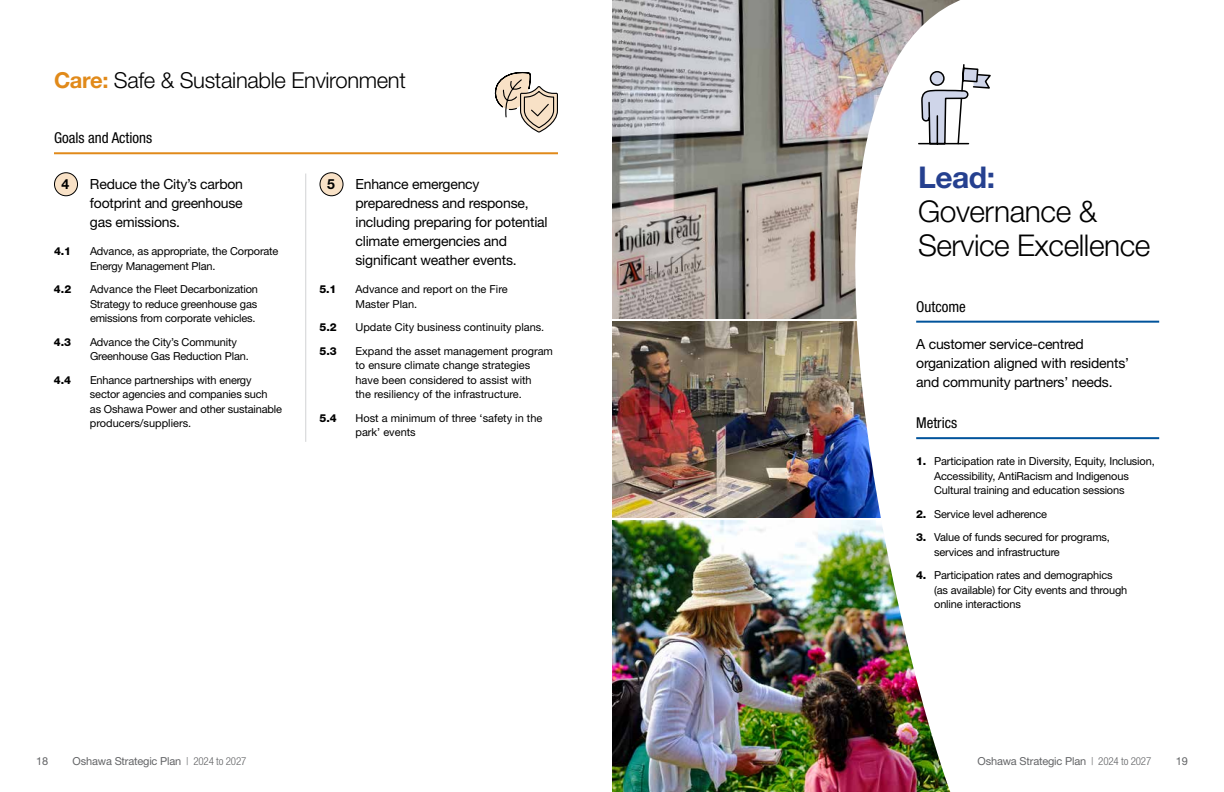
<style>
.page{position:relative;width:1224px;height:792px;background:#fff}
.page>*{position:absolute;margin:0;border:0;box-sizing:border-box;transform-origin:0 0}
.t1{font:300 30px/34px "Helvetica Neue LT Pro";letter-spacing:-.015em;color:#000}
.t2{font:300 22px "Helvetica Neue LT Pro";letter-spacing:-.015em;color:#000}
.t3{font:condensed 15px "Helvetica Neue LT Pro";color:#000}
.Intro_Paragraph{font:14px/19px "Helvetica Neue LT Pro";letter-spacing:-.015em;color:#000}
.Intro_Paragraph-2{font:700 14px "Helvetica Neue LT Pro";color:#000}
.t4{font:11px/14.5px "Helvetica Neue LT Pro";letter-spacing:-.015em;color:#000}
.t5{font:11px "Helvetica Neue LT Pro";letter-spacing:-.015em;color:#636466}
.t6{font:800 11px "Helvetica Neue LT Pro";color:#000}
.s1{font-weight:700;color:#e18a1a}
.s2{font-weight:300;font-stretch:condensed}
.s3{font-weight:700;color:#25408f}
.s4{font-weight:800}
</style>
<div class="page">
<img style="left:612px;top:521px;width:104px;height:271px">
<img style="left:612px;top:322px;width:104px;height:196px">
<img style="left:612px;top:0;width:104px;height:319px">
<img style="left:716px;top:0;width:444px;height:792px">
<hr style="left:54px;top:152px;width:504px;height:2px;background:#e18a1a">
<div style="left:54px;top:173px;width:24px;height:23px;background:#f8e1c6;border-radius:50%"></div>
<div style="left:54px;top:172px;width:24px;height:24px;border:1px solid #000;border-radius:50%"></div>
<div style="left:320px;top:173px;width:23px;height:23px;background:#f8e1c6;border-radius:50%"></div>
<div style="left:319px;top:172px;width:25px;height:24px;border:1px solid #000;border-radius:50%"></div>
<hr style="left:306px;top:174px;width:1px;height:268px;background:#d1d3d4">
<hr style="left:916px;top:321px;width:243px;height:2px;background:#00539b">
<hr style="left:916px;top:437px;width:243px;height:2px;background:#00539b">
<svg style="left:917px;top:63px;width:76px;height:82px"></svg>
<svg style="left:494px;top:72px;width:64px;height:61px"></svg>
<h1 class="t2" style="left:54px;top:66px;width:353px"><span class="s1">Care:</span> Safe &amp; Sustainable Environment</h1>
<h2 class="t3" style="left:54px;top:129px;width:100px">Goals and Actions</h2>
<p class="Intro_Paragraph-2" style="left:62px;top:176px;width:9px">4</p>
<p class="Intro_Paragraph" style="left:90px;top:174px;width:155px;text-align:justify">Reduce the City’s carbon footprint and greenhouse gas emissions.</p>
<p class="t6" style="left:54px;top:245px;width:19px">4.1</p>
<p class="t4" style="left:90px;top:244px;width:190px">Advance, as appropriate, the Corporate<br>Energy Management Plan.</p>
<p class="t6" style="left:54px;top:283px;width:19px">4.2</p>
<p class="t4" style="left:90px;top:282px;width:169px;text-align:justify">Advance the Fleet Decarbonization Strategy to reduce greenhouse gas emissions from corporate vehicles.</p>
<p class="t6" style="left:54px;top:335px;width:19px">4.3</p>
<p class="t4" style="left:90px;top:334px;width:160px">Advance the City’s Community<br>Greenhouse Gas Reduction Plan.</p>
<p class="t6" style="left:54px;top:373px;width:19px">4.4</p>
<p class="t4" style="left:90px;top:372px;width:194px">Enhance partnerships with energy sector agencies and companies such<br>as Oshawa Power and other sustainable producers/suppliers.</p>
<p class="Intro_Paragraph-2" style="left:327px;top:176px;width:9px">5</p>
<p class="Intro_Paragraph" style="left:355px;top:174px;width:194px">Enhance emergency preparedness and response, including preparing for potential climate emergencies and significant weather events.</p>
<p class="t6" style="left:320px;top:283px;width:19px">5.1</p>
<p class="t4" style="left:356px;top:282px;width:154px">Advance and report on the Fire<br>Master Plan.</p>
<p class="t6" style="left:319px;top:321px;width:19px">5.2</p>
<p class="t4" style="left:356px;top:320px;width:190px">Update City business continuity plans.</p>
<p class="t6" style="left:320px;top:344px;width:19px">5.3</p>
<p class="t4" style="left:356px;top:343px;width:199px">Expand the asset management program to ensure climate change strategies have been considered to assist with<br>the resiliency of the infrastructure.</p>
<p class="t6" style="left:319px;top:411px;width:19px">5.4</p>
<p class="t4" style="left:356px;top:410px;width:188px">Host a minimum of three ‘safety in the park’ events</p>
<p class="t5" style="left:36px;top:754px;width:14px">18</p>
<p class="t5" style="left:73px;top:754px;width:175px">Oshawa Strategic Plan <span class="s2">| 2024 to 2027</span></p>
<h1 class="t1" style="left:918px;top:160px;width:234px"><span class="s3">Lead:<br></span>Governance &amp;<br>Service Excellence</h1>
<h2 class="t3" style="left:916px;top:298px;width:51px">Outcome</h2>
<p class="Intro_Paragraph" style="left:916px;top:334px;width:214px">A customer service-centred organization aligned with residents’ and community partners’ needs.</p>
<h3 class="t3" style="left:916px;top:414px;width:43px">Metrics</h3>
<p class="t4" style="left:934px;top:454px;width:222px;text-indent:-18px"><span class="s4">1.</span> Participation rate in Diversity, Equity, Inclusion,<br>Accessibility, AntiRacism and Indigenous<br>Cultural training and education sessions</p>
<p class="t4" style="left:916px;top:506px;width:132px"><span class="s4">2.</span> Service level adherence</p>
<p class="t4" style="left:934px;top:530px;width:177px;text-indent:-18px"><span class="s4">3.</span> Value of funds secured for programs, services and infrastructure</p>
<p class="t4" style="left:934px;top:568px;width:195px;text-indent:-18px"><span class="s4">4.</span> Participation rates and demographics (as available) for City events and through online interactions</p>
<p class="t5" style="left:978px;top:754px;width:175px">Oshawa Strategic Plan <span class="s2">| 2024 to 2027</span></p>
<p class="t5" style="left:1176px;top:754px;width:14px">19</p>
</div>
